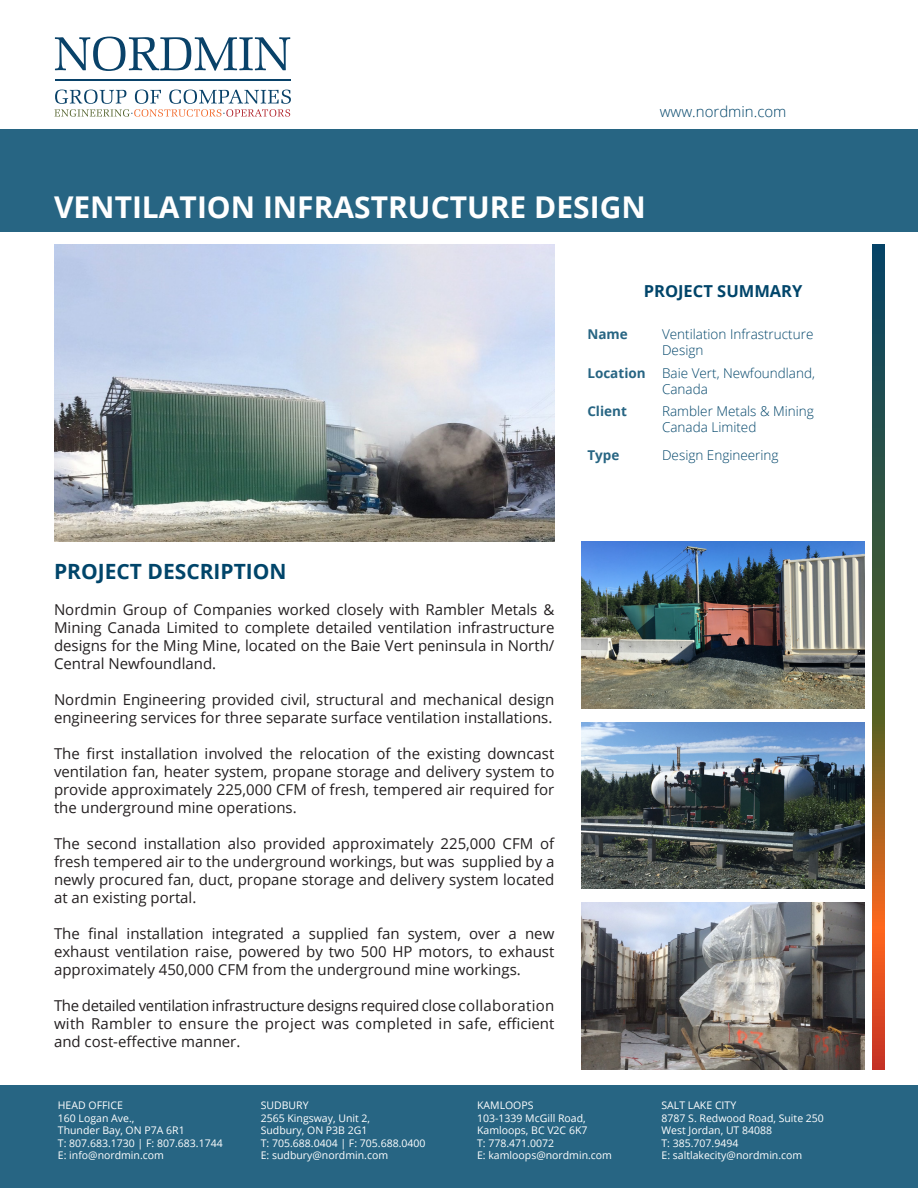
<style>
.page{position:relative;width:918px;height:1188px;background:#fff}
.page>*{position:absolute;margin:0;border:0;box-sizing:border-box;transform-origin:0 0}
.t1{font:700 30px "Open Sans";color:#fff}
.t2{font:700 21px "Open Sans";color:#00456a}
.t3{font:700 16.5px "Open Sans";color:#00456a}
.t4{font:15px/18px "Open Sans";color:#231f20;text-align:justify}
.t5{font:300 15px "Open Sans";color:#00456a}
.t6{font:300 13.5px/16.2px "Open Sans";color:#00456a}
.t7{font:700 13.5px "Open Sans";color:#276583}
.t8{font:10.5px "Open Sans";color:#fff}
.s1{font-weight:300;color:#fff}
.s2{font-weight:400;font-size:10.5px;color:#fff}
</style>
<div class="page">
<img style="left:54px;top:245px;width:500px;height:297px">
<div style="left:0;top:130px;width:918px;height:102px;background:#276583"></div>
<div style="left:0;top:1086px;width:918px;height:102px;background:#276583"></div>
<svg style="left:873px;top:245px;width:12px;height:824px;background:#6b5534"></svg>
<img style="left:581px;top:902px;width:284px;height:167px">
<img style="left:581px;top:542px;width:284px;height:167px">
<img style="left:581px;top:722px;width:284px;height:167px">
<svg style="left:55px;top:37px;width:235px;height:34px"></svg>
<svg style="left:55px;top:90px;width:236px;height:27px"></svg>
<hr style="left:55px;top:80px;width:235px;height:1px;background:#094269">
<p class="t5" style="left:660px;top:101px;width:128px">www.nordmin.com</p>
<p class="t1" style="left:54px;top:186px;width:593px">VENTILATION INFRASTRUCTURE DESIGN</p>
<p class="t3" style="left:644px;top:279px;width:160px">PROJECT SUMMARY</p>
<p class="t7" style="left:587px;top:325px;width:42px">Name</p>
<p class="t6" style="left:662px;top:326px;width:153px">Ventilation Infrastructure<br>Design</p>
<p class="t7" style="left:587px;top:363px;width:63px">Location<span class="s1">:</span></p>
<p class="t6" style="left:662px;top:364px;width:154px">Baie Vert, Newfoundland,<br>Canada</p>
<p class="t7" style="left:587px;top:402px;width:41px">Client</p>
<p class="t6" style="left:662px;top:403px;width:153px">Rambler Metals &amp; Mining<br>Canada Limited</p>
<p class="t7" style="left:587px;top:446px;width:34px">Type</p>
<p class="t6" style="left:662px;top:447px;width:180px">Design Engineering <span class="s2">Engineering</span></p>
<p class="t2" style="left:54px;top:557px;width:234px">PROJECT DESCRIPTION</p>
<p class="t4" style="left:54px;top:601px;width:502px">Nordmin Group of Companies worked closely with Rambler Metals &amp; Mining Canada Limited to complete detailed ventilation infrastructure designs for the Ming Mine, located on the Baie Vert peninsula in North/ Central Newfoundland.</p>
<p class="t4" style="left:54px;top:691px;width:502px">Nordmin Engineering provided civil, structural and mechanical design engineering services for three separate surface ventilation installations.</p>
<p class="t4" style="left:54px;top:745px;width:502px">The first installation involved the relocation of the existing downcast ventilation fan, heater system, propane storage and delivery system to provide approximately 225,000 CFM of fresh, tempered air required for the underground mine operations.</p>
<p class="t4" style="left:54px;top:835px;width:502px">The second installation also provided approximately 225,000 CFM of fresh tempered air to the underground workings, but was supplied by a newly procured fan, duct, propane storage and delivery system located at an existing portal.</p>
<p class="t4" style="left:54px;top:925px;width:502px">The final installation integrated a supplied fan system, over a new exhaust ventilation raise, powered by two 500 HP motors, to exhaust approximately 450,000 CFM from the underground mine workings.</p>
<p class="t4" style="left:54px;top:997px;width:502px">The detailed ventilation infrastructure designs required close collaboration with Rambler to ensure the project was completed in safe, efficient and cost-effective manner.</p>
<p class="t8" style="left:58px;top:1098px;width:67px">HEAD OFFICE</p>
<p class="t8" style="left:58px;top:1111px;width:78px">160 Logan Ave.,</p>
<p class="t8" style="left:58px;top:1123px;width:128px">Thunder Bay, ON P7A 6R1</p>
<p class="t8" style="left:58px;top:1136px;width:166px">T: 807.683.1730 | F: 807.683.1744</p>
<p class="t8" style="left:58px;top:1148px;width:108px">E: info@nordmin.com</p>
<p class="t8" style="left:261px;top:1098px;width:49px">SUDBURY</p>
<p class="t8" style="left:261px;top:1111px;width:111px">2565 Kingsway, Unit 2,</p>
<p class="t8" style="left:261px;top:1123px;width:108px">Sudbury, ON P3B 2G1</p>
<p class="t8" style="left:261px;top:1136px;width:166px">T: 705.688.0404 | F: 705.688.0400</p>
<p class="t8" style="left:261px;top:1148px;width:129px">E: sudbury@nordmin.com</p>
<p class="t8" style="left:477px;top:1098px;width:58px">KAMLOOPS</p>
<p class="t8" style="left:477px;top:1111px;width:110px">103-1339 McGill Road,</p>
<p class="t8" style="left:477px;top:1123px;width:112px">Kamloops, BC V2C 6K7</p>
<p class="t8" style="left:477px;top:1136px;width:78px">T: 778.471.0072</p>
<p class="t8" style="left:477px;top:1148px;width:136px">E: kamloops@nordmin.com</p>
<p class="t8" style="left:662px;top:1098px;width:76px">SALT LAKE CITY</p>
<p class="t8" style="left:662px;top:1111px;width:164px">8787 S. Redwood Road, Suite 250</p>
<p class="t8" style="left:662px;top:1123px;width:112px">West Jordan, UT 84088</p>
<p class="t8" style="left:662px;top:1136px;width:78px">T: 385.707.9494</p>
<p class="t8" style="left:662px;top:1148px;width:142px">E: saltlakecity@nordmin.com</p>
</div>
